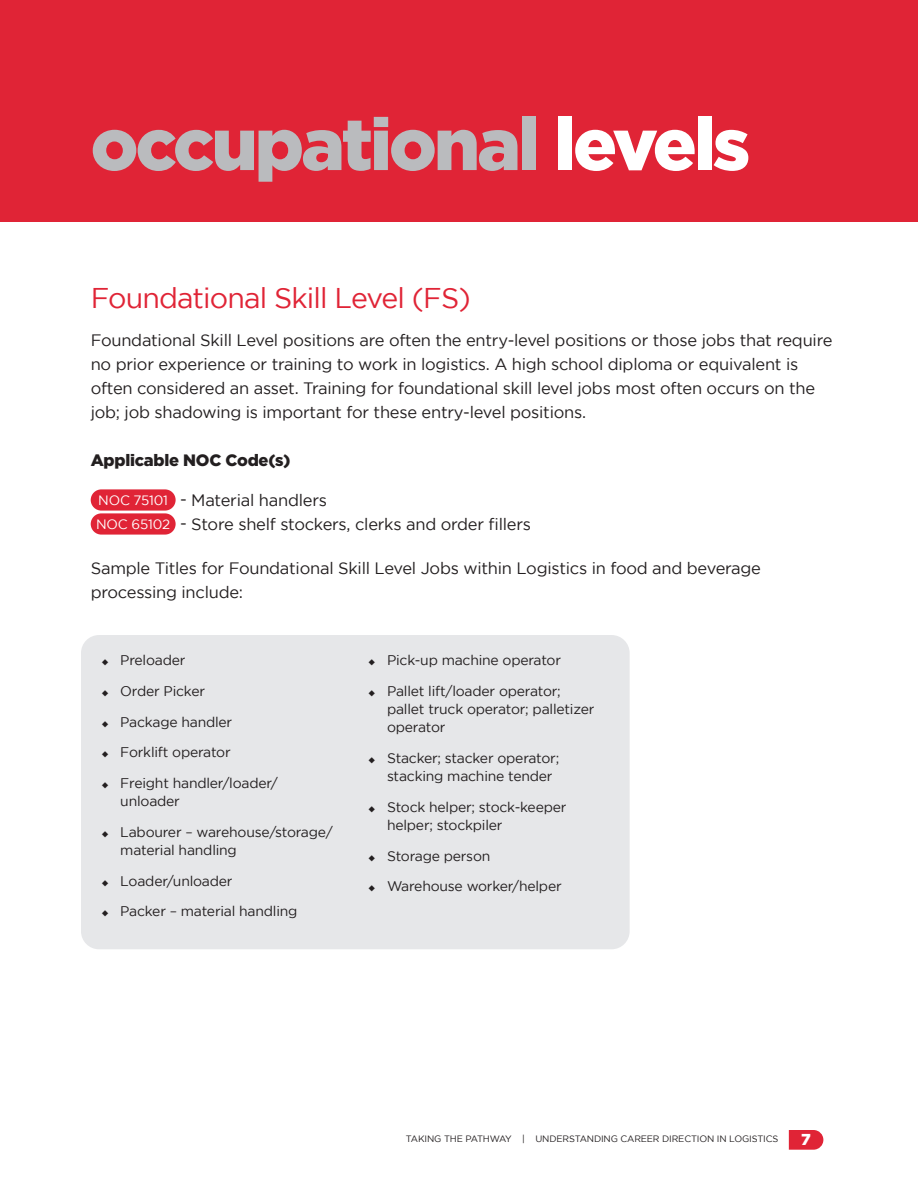
<style>
.page{position:relative;width:918px;height:1188px;background:#fff}
.page>*{position:absolute;margin:0;border:0;box-sizing:border-box;transform-origin:0 0}
.t1{font:900 72.9px "Gotham";letter-spacing:-.04em;color:#babbbe}
.Headline{font:28.5px "Gotham";letter-spacing:-.03em;color:#e02436}
.Headline-2{font:16.5px/24px "Gotham";letter-spacing:-.015em;color:#231f20}
.t2{font:900 16.5px "Gotham";letter-spacing:-.015em;color:#231f20}
.t3{font:900 15.75px "Gotham";color:#fff}
.t4{font:13.95px/18.1px "Gotham";letter-spacing:-.015em;color:#231f20}
.t5{font:13.5px "Gotham";letter-spacing:-.015em;color:#fff}
.t6{font:9.3px "Gotham";letter-spacing:-.015em;color:#231f20}
.s1{color:#fff}
</style>
<div class="page">
<div style="left:0;top:0;width:918px;height:222px;background:#e02436"></div>
<div style="left:91px;top:489px;width:85px;height:22px;background:#e02436;border-radius:11px"></div>
<div style="left:91px;top:513px;width:85px;height:22px;background:#e02436;border-radius:11px"></div>
<div style="left:81px;top:635px;width:549px;height:314px;background:#e6e7e9;border-radius:18px"></div>
<svg style="left:789px;top:1130px;width:34px;height:20px"></svg>
<p class="t1" style="left:91px;top:102px;width:661px">occupational <span class="s1">levels</span></p>
<p class="Headline" style="left:91px;top:282px;width:382px">Foundational Skill Level (FS)</p>
<p class="Headline-2" style="left:91px;top:327px;width:743px">Foundational Skill Level positions are often the entry-level positions or those jobs that require no prior experience or training to work in logistics. A high school diploma or equivalent is often considered an asset. Training for foundational skill level jobs most often occurs on the job; job shadowing is important for these entry-level positions.</p>
<p class="t2" style="left:91px;top:450px;width:201px">Applicable NOC Code(s)</p>
<p class="t5" style="left:98px;top:493px;width:71px">NOC 75101</p>
<p class="Headline-2" style="left:180px;top:488px;width:148px">- Material handlers</p>
<p class="t5" style="left:96px;top:517px;width:75px">NOC 65102</p>
<p class="Headline-2" style="left:180px;top:512px;width:353px">- Store shelf stockers, clerks and order fillers</p>
<p class="Headline-2" style="left:91px;top:555px;width:672px">Sample Titles for Foundational Skill Level Jobs within Logistics in food and beverage processing include:</p>
<p class="t4" style="left:120px;top:651px;width:67px">Preloader</p>
<p class="t4" style="left:120px;top:682px;width:86px">Order Picker</p>
<p class="t4" style="left:120px;top:713px;width:113px">Package handler</p>
<p class="t4" style="left:120px;top:743px;width:112px">Forklift operator</p>
<p class="t4" style="left:120px;top:774px;width:159px">Freight handler/loader/ unloader</p>
<p class="t4" style="left:120px;top:823px;width:214px">Labourer – warehouse/storage/ material handling</p>
<p class="t4" style="left:120px;top:872px;width:114px">Loader/unloader</p>
<p class="t4" style="left:120px;top:902px;width:179px">Packer – material handling</p>
<p class="t4" style="left:387px;top:651px;width:176px">Pick-up machine operator</p>
<p class="t4" style="left:387px;top:682px;width:209px">Pallet lift/loader operator; pallet truck operator; palletizer operator</p>
<p class="t4" style="left:387px;top:749px;width:174px">Stacker; stacker operator; stacking machine tender</p>
<p class="t4" style="left:387px;top:798px;width:181px">Stock helper; stock-keeper helper; stockpiler</p>
<p class="t4" style="left:387px;top:846px;width:105px">Storage person</p>
<p class="t4" style="left:387px;top:877px;width:176px">Warehouse worker/helper</p>
<p class="t6" style="left:406px;top:1134px;width:374px">TAKING THE PATHWAY | UNDERSTANDING CAREER DIRECTION IN LOGISTICS</p>
<p class="t3" style="left:801px;top:1131px;width:11px">7</p>
</div>
